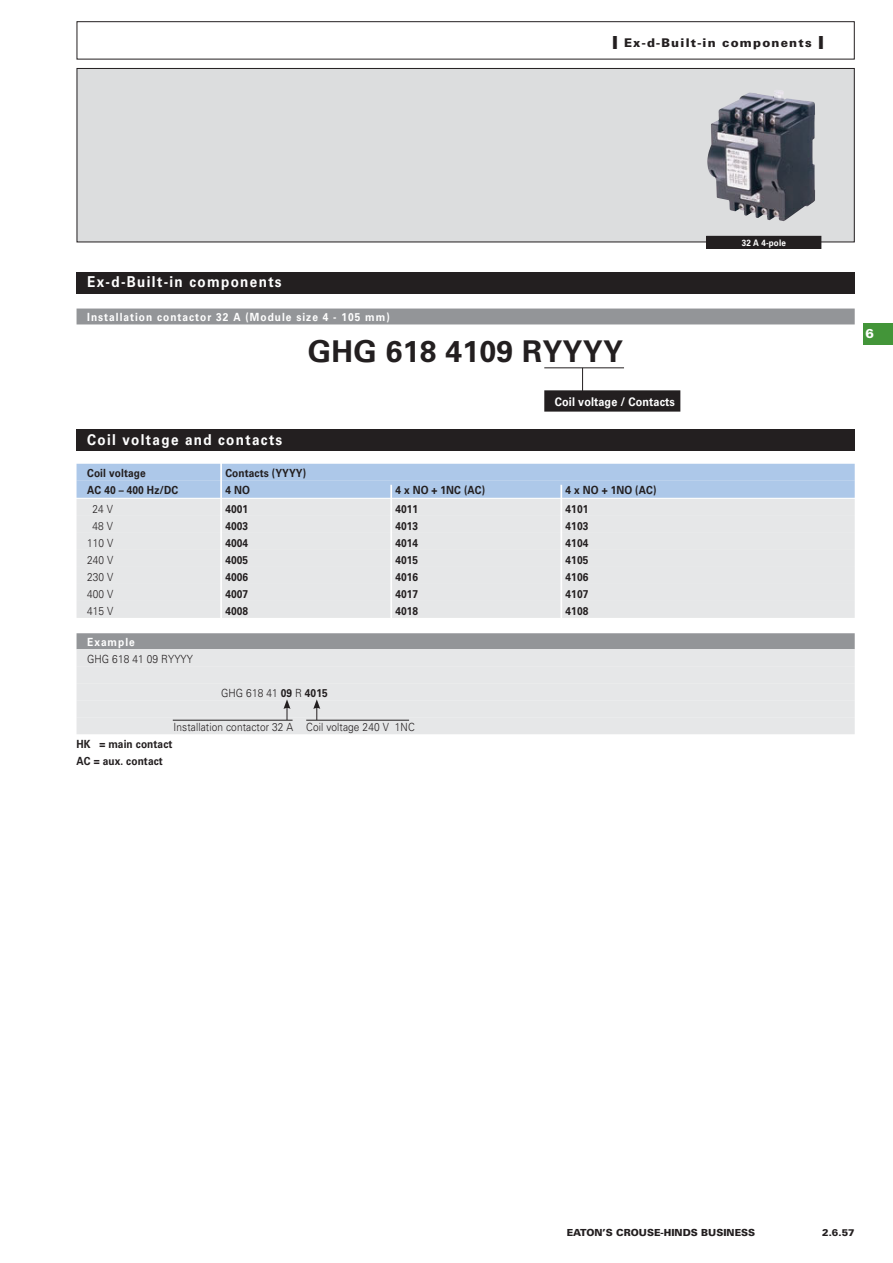
<style>
.page{position:relative;width:893px;height:1263px;background:#fff}
.page>*{position:absolute;margin:0;border:0;box-sizing:border-box;transform-origin:0 0}
.t1{font:700 30px "Univers LT Pro 65";letter-spacing:.01em;color:#231f20}
.t2{font:700 15px "Univers LT Pro 65";letter-spacing:.1em;color:#fff;scale:.9 1}
.t3{font:900 12.75px "Univers LT Pro 75";color:#fff}
.t4{font:900 12px "Univers LT Pro 75";letter-spacing:.1em;color:#231f20}
.t5{font:700 12px "Univers LT Pro 65";letter-spacing:.01em;color:#fff;scale:.9 1}
.t6{font:700 11.25px/17px "Univers LT Pro 65";letter-spacing:.01em;color:#231f20;scale:.9 1}
.t7{font:300 11.25px "Univers LT Pro 45";letter-spacing:.01em;color:#231f20;scale:.9 1}
.t8{font:700 11.25px "Univers LT Pro 65";letter-spacing:.1em;color:#fff;scale:.9 1}
.t9{font:900 9.75px "Univers LT Pro 75";color:#231f20}
.t10{font:700 9px "Univers LT Pro 65";letter-spacing:.01em;color:#fff;scale:.9 1}
.s1{font-size:18px}
.s2{font-family:"Univers LT Pro 65";font-weight:700}
</style>
<div class="page">
<div style="left:863px;top:323px;width:30px;height:21px;background:#439539"></div>
<div style="left:77px;top:429px;width:778px;height:22px;background:#231f20"></div>
<div style="left:77px;top:464px;width:778px;height:17px;background:#adc8e9"></div>
<div style="left:77px;top:481px;width:778px;height:17px;background:#adc8e9"></div>
<div style="left:77px;top:499px;width:778px;height:17px;background:#e6e7e8"></div>
<div style="left:77px;top:516px;width:778px;height:17px;background:#e6e7e8"></div>
<div style="left:77px;top:533px;width:778px;height:17px;background:#e6e7e8"></div>
<div style="left:77px;top:550px;width:778px;height:17px;background:#e6e7e8"></div>
<div style="left:77px;top:567px;width:778px;height:17px;background:#e6e7e8"></div>
<div style="left:77px;top:584px;width:778px;height:17px;background:#e6e7e8"></div>
<div style="left:77px;top:601px;width:778px;height:17px;background:#e6e7e8"></div>
<hr style="left:220px;top:463px;width:2px;height:158px;background:#fff">
<hr style="left:390px;top:485px;width:2px;height:136px;background:#fff">
<hr style="left:560px;top:485px;width:2px;height:136px;background:#fff">
<div style="left:77px;top:21px;width:778px;height:39px;border:1px solid #231f20"></div>
<div style="left:77px;top:68px;width:777px;height:174px;background:#dcddde"></div>
<div style="left:77px;top:68px;width:778px;height:174px;border:1px solid #231f20"></div>
<img style="left:707px;top:90px;width:108px;height:131px">
<div style="left:707px;top:236px;width:114px;height:12px;background:#231f20"></div>
<div style="left:706px;top:236px;width:115px;height:13px;border:1px solid #231f20"></div>
<div style="left:77px;top:272px;width:778px;height:21px;background:#231f20"></div>
<div style="left:77px;top:308px;width:778px;height:16px;background:#939598"></div>
<div style="left:544px;top:390px;width:136px;height:22px;background:#231f20"></div>
<hr style="left:544px;top:367px;width:80px;height:1px;background:#231f20">
<hr style="left:582px;top:368px;width:1px;height:32px;background:#231f20">
<div style="left:77px;top:633px;width:778px;height:16px;background:#939598"></div>
<div style="left:77px;top:649px;width:778px;height:17px;background:#e6e7e8"></div>
<div style="left:77px;top:666px;width:778px;height:17px;background:#e6e7e8"></div>
<div style="left:77px;top:683px;width:778px;height:17px;background:#e6e7e8"></div>
<div style="left:77px;top:700px;width:778px;height:17px;background:#e6e7e8"></div>
<div style="left:77px;top:717px;width:778px;height:17px;background:#e6e7e8"></div>
<svg style="left:313px;top:699px;width:7px;height:21px"></svg>
<svg style="left:283px;top:699px;width:7px;height:21px"></svg>
<hr style="left:306px;top:720px;width:103px;height:1px;background:#231f20">
<hr style="left:173px;top:720px;width:120px;height:1px;background:#231f20">
<p class="t4" style="left:612px;top:37px;width:213px"><span class="s1">I</span> Ex-d-Built-in components <span class="s1">I</span></p>
<h2 class="t2" style="left:87px;top:277px;width:218px">Ex-d-Built-in components</h2>
<p class="t8" style="left:87px;top:313px;width:338px">Installation contactor 32 A (Module size 4 - 105 mm)</p>
<h1 class="t1" style="left:308px;top:340px;width:317px">GHG 618 4109 RYYYY</h1>
<p class="t5" style="left:555px;top:398px;width:135px">Coil voltage / Contacts</p>
<h2 class="t2" style="left:87px;top:434px;width:218px">Coil voltage and contacts</h2>
<p class="t6" style="left:87px;top:465px;width:67px">Coil voltage</p>
<p class="t6" style="left:225px;top:465px;width:91px">Contacts (YYYY)</p>
<p class="t6" style="left:87px;top:482px;width:103px">AC 40 – 400 Hz/DC</p>
<p class="t6" style="left:225px;top:482px;width:29px">4 NO</p>
<p class="t6" style="left:395px;top:482px;width:101px">4 x NO + 1NC (AC)</p>
<p class="t6" style="left:566px;top:482px;width:102px">4 x NO + 1NO (AC)</p>
<p class="t7" style="left:92px;top:504px;width:24px">24 V</p>
<p class="t6" style="left:225px;top:501px;width:27px">4001</p>
<p class="t6" style="left:395px;top:501px;width:27px">4011</p>
<p class="t6" style="left:566px;top:501px;width:27px">4101</p>
<p class="t7" style="left:92px;top:521px;width:24px">48 V</p>
<p class="t6" style="left:225px;top:518px;width:27px">4003</p>
<p class="t6" style="left:395px;top:518px;width:27px">4013</p>
<p class="t6" style="left:566px;top:518px;width:27px">4103</p>
<p class="t7" style="left:87px;top:538px;width:31px">110 V</p>
<p class="t6" style="left:225px;top:536px;width:27px">4004</p>
<p class="t6" style="left:395px;top:536px;width:27px">4014</p>
<p class="t6" style="left:566px;top:536px;width:27px">4104</p>
<p class="t7" style="left:87px;top:556px;width:31px">240 V</p>
<p class="t6" style="left:225px;top:553px;width:27px">4005</p>
<p class="t6" style="left:395px;top:553px;width:27px">4015</p>
<p class="t6" style="left:566px;top:553px;width:27px">4105</p>
<p class="t7" style="left:87px;top:573px;width:31px">230 V</p>
<p class="t6" style="left:225px;top:570px;width:27px">4006</p>
<p class="t6" style="left:395px;top:570px;width:27px">4016</p>
<p class="t6" style="left:566px;top:570px;width:27px">4106</p>
<p class="t7" style="left:87px;top:590px;width:31px">400 V</p>
<p class="t6" style="left:225px;top:587px;width:27px">4007</p>
<p class="t6" style="left:395px;top:587px;width:27px">4017</p>
<p class="t6" style="left:566px;top:587px;width:27px">4107</p>
<p class="t7" style="left:87px;top:607px;width:31px">415 V</p>
<p class="t6" style="left:225px;top:604px;width:27px">4008</p>
<p class="t6" style="left:395px;top:604px;width:27px">4018</p>
<p class="t6" style="left:566px;top:604px;width:27px">4108</p>
<p class="t8" style="left:87px;top:638px;width:55px">Example</p>
<p class="t7" style="left:87px;top:655px;width:119px">GHG 618 41 09 RYYYY</p>
<p class="t7" style="left:221px;top:689px;width:120px">GHG 618 41 <span class="s2">09</span> R <span class="s2">4015</span></p>
<p class="t7" style="left:174px;top:723px;width:269px">Installation contactor 32 A Coil voltage 240 V 1NC</p>
<p class="t6" style="left:77px;top:737px;width:108px">HK = main contact<br>AC = aux. contact</p>
<p class="t10" style="left:742px;top:239px;width:50px">32 A 4-pole</p>
<p class="t3" style="left:865px;top:328px;width:10px">6</p>
<p class="t9" style="left:567px;top:1228px;width:190px">EATON’S CROUSE-HINDS BUSINESS</p>
<p class="t9" style="left:822px;top:1228px;width:34px">2.6.57</p>
</div>
